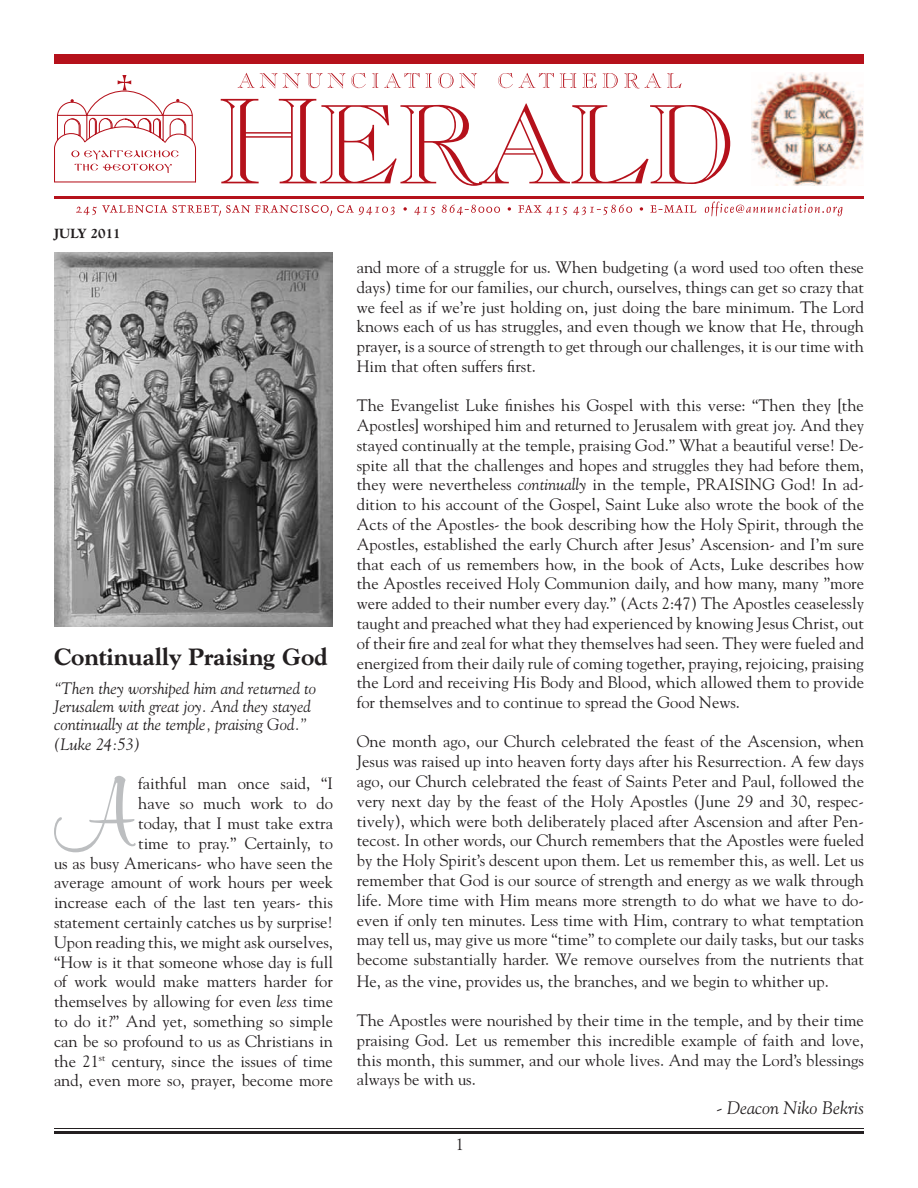
<style>
.page{position:relative;width:918px;height:1188px;background:#fff}
.page>*{position:absolute;margin:0;border:0;box-sizing:border-box;transform-origin:0 0}
.t1{font:700 100.35px "Murray Hill BT";color:#bcbec0}
.t2{font:800 24px "Goudy";color:#231f20}
.t3{font:italic 18px "Goudy";color:#231f20}
.t4{font:16.5px/19.8px "Goudy";color:#231f20;text-align:justify}
.t5{font:italic 16.5px/18.1px "Goudy";color:#231f20}
.t6{font:800 13.5px "Goudy";color:#231f20}
.s1{font-style:italic}
</style>
<div class="page">
<hr style="left:54px;top:1128px;width:810px;height:1px;background:#231f20">
<hr style="left:54px;top:1131px;width:810px;height:3px;background:#231f20">
<img style="left:54px;top:252px;width:279px;height:375px">
<svg style="left:54px;top:75px;width:142px;height:107px"></svg>
<div style="left:54px;top:54px;width:810px;height:9px;background:#b5111b"></div>
<hr style="left:54px;top:196px;width:810px;height:3px;background:#b5111b">
<img style="left:752px;top:73px;width:112px;height:113px">
<svg style="left:238px;top:73px;width:128px;height:15px"></svg>
<svg style="left:372px;top:73px;width:60px;height:15px"></svg>
<svg style="left:438px;top:73px;width:39px;height:15px"></svg>
<svg style="left:498px;top:73px;width:56px;height:15px"></svg>
<svg style="left:560px;top:73px;width:16px;height:15px"></svg>
<svg style="left:582px;top:73px;width:15px;height:15px"></svg>
<svg style="left:603px;top:73px;width:15px;height:15px"></svg>
<svg style="left:624px;top:73px;width:37px;height:15px"></svg>
<svg style="left:667px;top:73px;width:15px;height:15px"></svg>
<svg style="left:221px;top:99px;width:509px;height:87px"></svg>
<svg style="left:76px;top:205px;width:319px;height:11px"></svg>
<svg style="left:403px;top:207px;width:4px;height:4px"></svg>
<svg style="left:414px;top:207px;width:21px;height:8px"></svg>
<svg style="left:442px;top:205px;width:58px;height:10px"></svg>
<svg style="left:508px;top:207px;width:3px;height:4px"></svg>
<svg style="left:518px;top:205px;width:49px;height:10px"></svg>
<svg style="left:573px;top:205px;width:59px;height:10px"></svg>
<svg style="left:640px;top:207px;width:3px;height:4px"></svg>
<svg style="left:650px;top:205px;width:46px;height:8px"></svg>
<svg style="left:705px;top:202px;width:137px;height:14px"></svg>
<p class="t6" style="left:54px;top:225px;width:68px">July 2011</p>
<h2 class="t2" style="left:54px;top:643px;width:275px">Continually Praising God</h2>
<p class="t5" style="left:54px;top:679px;width:264px">“Then they worshiped him and returned to<br>Jerusalem with great joy. And they stayed continually at the temple, praising God.”</p>
<p class="t5" style="left:54px;top:735px;width:88px">(Luke 24:53)</p>
<h1 class="t1" style="left:51px;top:752px;width:89px">A</h1>
<p class="t4" style="left:54px;top:773px;width:281px;text-align:right">faithful man once said, “I<br>have so much work to do<br>today, that I must take extra<br>time to pray.” Certainly, to<br>us as busy Americans- who have seen the average amount of work hours per week increase each of the last ten years- this statement certainly catches us by surprise!<br>Upon reading this, we might ask ourselves, “How is it that someone whose day is full of work would make matters harder for themselves by allowing for even <span class="s1">less</span> time to do it?” And yet, something so simple can be so profound to us as Christians in the 21<sup>st</sup> century, since the issues of time and, even more so, prayer, become more</p>
<p class="t4" style="left:357px;top:257px;width:509px">and more of a struggle for us. When budgeting (a word used too often these days) time for our families, our church, ourselves, things can get so crazy that we feel as if we’re just holding on, just doing the bare minimum. The Lord knows each of us has struggles, and even though we know that He, through prayer, is a source of strength to get through our challenges, it is our time with Him that often suffers first.</p>
<p class="t4" style="left:357px;top:395px;width:509px">The Evangelist Luke finishes his Gospel with this verse: “Then they [the Apostles] worshiped him and returned to Jerusalem with great joy. And they stayed continually at the temple, praising God.” What a beautiful verse! De&shy;spite all that the challenges and hopes and struggles they had before them, they were nevertheless <span class="s1">continually</span> in the temple, PRAISING God! In ad&shy;dition to his account of the Gospel, Saint Luke also wrote the book of the Acts of the Apostles- the book describing how the Holy Spirit, through the Apostles, established the early Church after Jesus’ Ascension- and I’m sure that each of us remembers how, in the book of Acts, Luke describes how the Apostles received Holy Communion daily, and how many, many ”more were added to their number every day.” (Acts 2:47) The Apostles ceaselessly taught and preached what they had experienced by knowing Jesus Christ, out of their fire and zeal for what they themselves had seen. They were fueled and energized from their daily rule of coming together, praying, rejoicing, praising the Lord and receiving His Body and Blood, which allowed them to provide for themselves and to continue to spread the Good News.</p>
<p class="t4" style="left:357px;top:731px;width:509px">One month ago, our Church celebrated the feast of the Ascension, when Jesus was raised up into heaven forty days after his Resurrection. A few days ago, our Church celebrated the feast of Saints Peter and Paul, followed the very next day by the feast of the Holy Apostles (June 29 and 30, respec&shy;tively), which were both deliberately placed after Ascension and after Pen&shy;tecost. In other words, our Church remembers that the Apostles were fueled by the Holy Spirit’s descent upon them. Let us remember this, as well. Let us remember that God is our source of strength and energy as we walk through life. More time with Him means more strength to do what we have to do&shy;even if only ten minutes. Less time with Him, contrary to what temptation may tell us, may give us more “time” to complete our daily tasks, but our tasks become substantially harder. We remove ourselves from the nutrients that</p>
<p class="t4" style="left:357px;top:971px;width:474px">He, as the vine, provides us, the branches, and we begin to whither up.</p>
<p class="t4" style="left:357px;top:1010px;width:509px">The Apostles were nourished by their time in the temple, and by their time praising God. Let us remember this incredible example of faith and love, this month, this summer, and our whole lives. And may the Lord’s blessings always be with us.</p>
<p class="t3" style="left:717px;top:1097px;width:149px">- Deacon Niko Bekris</p>
<p class="t4" style="left:456px;top:1134px;width:10px">1</p>
</div>
